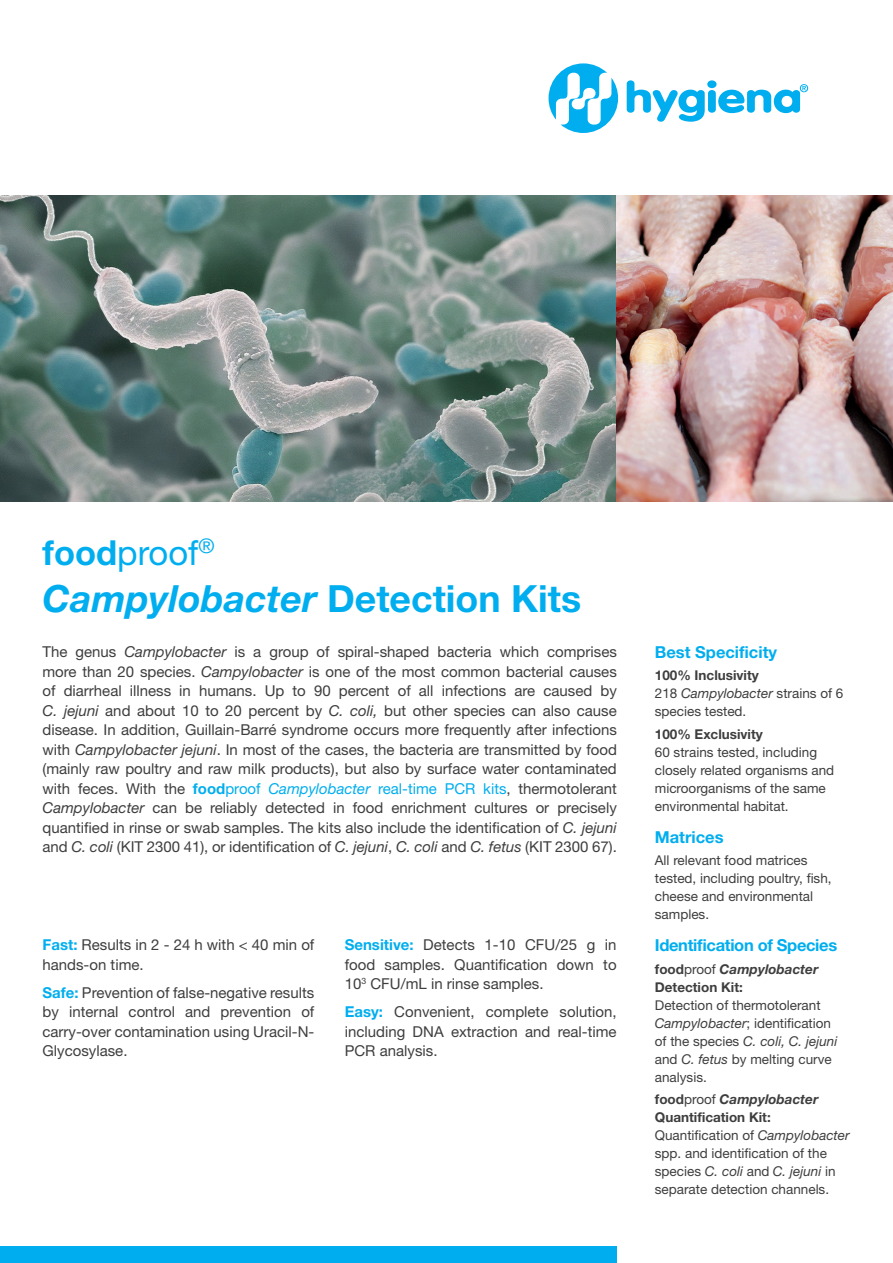
<style>
.page{position:relative;width:893px;height:1263px;background:#fff}
.page>*{position:absolute;margin:0;border:0;box-sizing:border-box;transform-origin:0 0}
.t1{font:italic 700 37.5px "Helvetica Neue LT Pro";color:#00aeef}
.t2{font:34.5px "Helvetica Neue LT Pro";color:#00aeef}
.Sidebar_Headline{font:700 16.5px "Helvetica Neue LT Pro";letter-spacing:-.01em;color:#00aeef}
.Text{font:15px/19.5px "Helvetica Neue LT Pro";color:#3e3e3f;text-align:justify}
.Sidebar_Text{font:13.5px/18px "Helvetica Neue LT Pro";color:#3e3e3f}
.s1{font-weight:700}
.s2{font-style:normal}
.s3{font-style:italic}
.s4{font-weight:700;color:#00aeef}
.s5{color:#00aeef}
.s6{font-style:italic;color:#00aeef}
.s7{font-weight:700;font-style:italic}
</style>
<div class="page">
<img style="left:0;top:196px;width:893px;height:306px">
<div style="left:0;top:1246px;width:617px;height:17px;background:#00aeef"></div>
<svg style="left:627px;top:80px;width:181px;height:42px"></svg>
<svg style="left:549px;top:63px;width:69px;height:69px"></svg>
<p class="t2" style="left:43px;top:531px;width:173px"><span class="s1">food</span>proof<sup>®</sup></p>
<p class="t1" style="left:43px;top:575px;width:540px">Campylobacter <span class="s2">Detection Kits</span></p>
<p class="Text" style="left:43px;top:642px;width:576px">The genus <span class="s3">Campylobacter</span> is a group of spiral-shaped bacteria which comprises more than 20 species. <span class="s3">Campylobacter</span> is one of the most common bacterial causes of diarrheal illness in humans. Up to 90 percent of all infections are caused by <span class="s3">C. jejuni</span> and about 10 to 20 percent by <span class="s3">C. coli,</span> but other species can also cause disease. In addition, Guillain-Barré syndrome occurs more frequently after infections with <span class="s3">Campylobacter jejuni</span>. In most of the cases, the bacteria are transmitted by food (mainly raw poultry and raw milk products), but also by surface water contaminated with feces. With the <span class="s4">food</span><span class="s5">proof</span> <span class="s6">Campylobacter</span> <span class="s5">real-time PCR kits</span>, thermotolerant <span class="s3">Campylobacter</span> can be reliably detected in food enrichment cultures or precisely quantified in rinse or swab samples. The kits also include the identification of <span class="s3">C. jejuni </span>and <span class="s3">C. coli</span> (KIT 2300 41), or identification of <span class="s3">C. jejuni</span>, <span class="s3">C. coli</span> and <span class="s3">C. fetus</span> (KIT 2300 67).</p>
<p class="Text" style="left:43px;top:935px;width:273px"><span class="s4">Fast:</span> Results in 2 - 24 h with &lt; 40 min of hands-on time.</p>
<p class="Text" style="left:43px;top:982px;width:273px"><span class="s4">Safe:</span> Prevention of false-negative results by internal control and prevention of carry-over contamination using Uracil-N-Glycosylase.</p>
<p class="Text" style="left:345px;top:935px;width:273px"><span class="s4">Sensitive:</span> Detects 1-10 CFU/25 g in food samples. Quantification down to 10<sup>3</sup> CFU/mL in rinse samples.</p>
<p class="Text" style="left:345px;top:1002px;width:273px"><span class="s4">Easy:</span> Convenient, complete solution, including DNA extraction and real-time PCR analysis.</p>
<p class="Sidebar_Headline" style="left:655px;top:642px;width:124px">Best Specificity</p>
<p class="Sidebar_Text" style="left:655px;top:666px;width:190px"><span class="s1">100% Inclusivity<br></span>218 <span class="s3">Campylobacter</span> strains of 6 species tested.</p>
<p class="Sidebar_Text" style="left:655px;top:724px;width:181px"><span class="s1">100% Exclusivity<br></span>60 strains tested, including closely related organisms and microorganisms of the same environmental habitat.</p>
<p class="Sidebar_Headline" style="left:655px;top:827px;width:70px">Matrices</p>
<p class="Sidebar_Text" style="left:655px;top:851px;width:178px">All relevant food matrices tested, including poultry, fish, cheese and environmental samples.</p>
<p class="Sidebar_Headline" style="left:655px;top:935px;width:184px">Identification of Species</p>
<p class="Sidebar_Text" style="left:655px;top:959px;width:184px"><span class="s1">food</span>proof <span class="s7">Campylobacter<br></span><span class="s1">Detection Kit:<br></span>Detection of thermotolerant<br><span class="s3">Campylobacter</span>; identification of the species <span class="s3">C. coli, C. jejuni </span>and <span class="s3">C. fetus</span> by melting curve analysis.</p>
<p class="Sidebar_Text" style="left:655px;top:1090px;width:196px"><span class="s1">food</span>proof <span class="s7">Campylobacter<br></span><span class="s1">Quantification Kit:<br></span>Quantification of <span class="s3">Campylobacter </span>spp. and identification of the species <span class="s3">C. coli</span> and <span class="s3">C. jejuni</span> in separate detection channels.</p>
</div>
